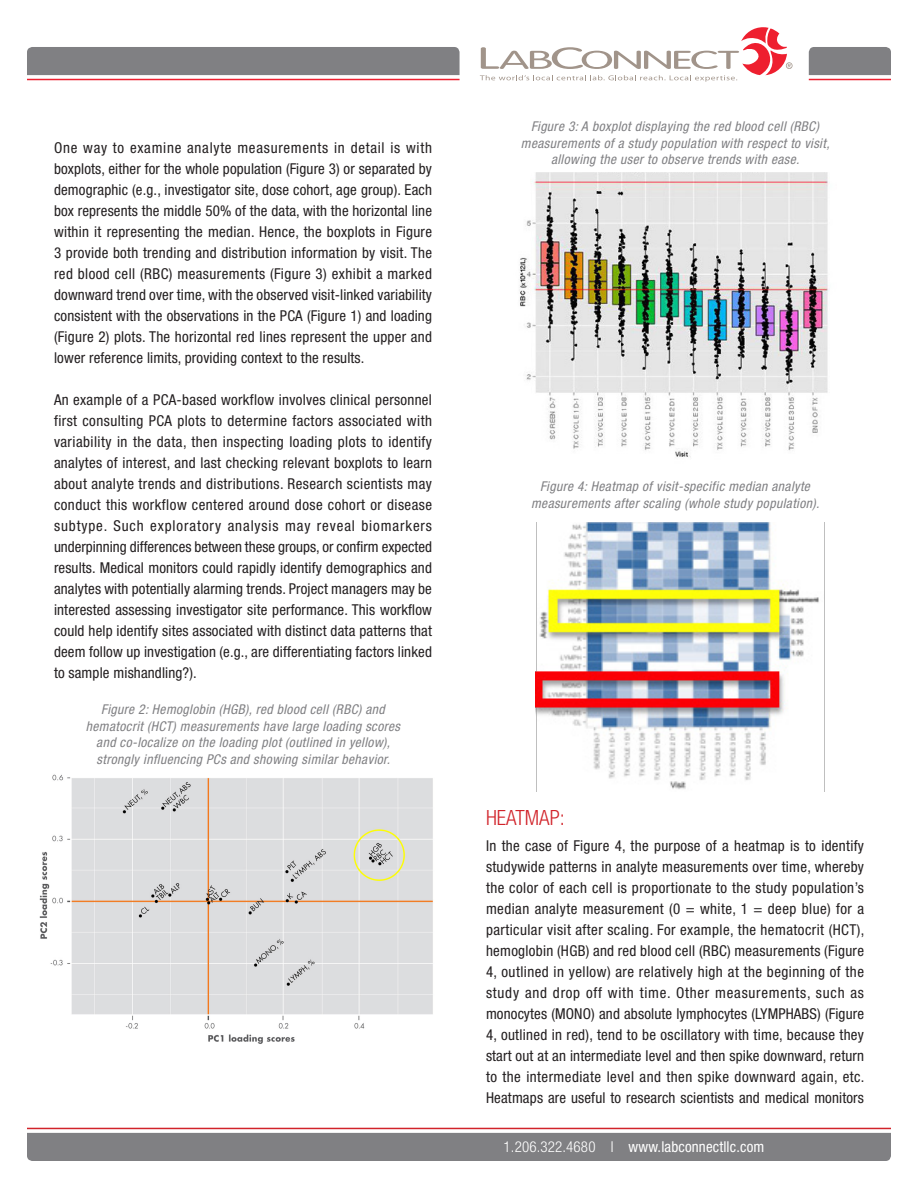
<style>
.page{position:relative;width:918px;height:1188px;background:#fff}
.page>*{position:absolute;margin:0;border:0;box-sizing:border-box;transform-origin:0 0}
.t1{font:300 condensed 21px "Helvetica Neue LT Std";color:#d1232a}
.t2{font:condensed 15px/21px "Helvetica Neue LT Std";letter-spacing:.01em;color:#231f20;text-align:justify}
.t3{font:condensed 15px "Helvetica Neue LT Std";letter-spacing:.01em;color:#fff}
.t4{font:italic condensed 13.5px/16.5px "Helvetica Neue LT Std";letter-spacing:.03em;color:#808083;text-align:center}
.s1{font-weight:300}
</style>
<div class="page">
<div style="left:27px;top:47px;width:433px;height:28px;background:#808083"></div>
<div style="left:27px;top:1133px;width:864px;height:28px;background:#808083"></div>
<div style="left:809px;top:47px;width:82px;height:28px;background:#808083"></div>
<hr style="left:27px;top:79px;width:433px;height:1px;background:#ee1f2f">
<hr style="left:27px;top:1128px;width:864px;height:1px;background:#d1232a">
<hr style="left:809px;top:79px;width:82px;height:1px;background:#ee1f2f">
<svg style="left:480px;top:27px;width:313px;height:55px"></svg>
<img style="left:39px;top:774px;width:394px;height:270px">
<img style="left:519px;top:173px;width:311px;height:284px">
<img style="left:536px;top:523px;width:289px;height:268px">
<p class="t2" style="left:54px;top:137px;width:380px">One way to examine analyte measurements in detail is with boxplots, either for the whole population (Figure 3) or separated by demographic (e.g., investigator site, dose cohort, age group). Each box represents the middle 50% of the data, with the horizontal line within it representing the median. Hence, the boxplots in Figure 3 provide both trending and distribution information by visit. The red blood cell (RBC) measurements (Figure 3) exhibit a marked downward trend over time, with the observed visit-linked variability consistent with the observations in the PCA (Figure 1) and loading (Figure 2) plots. The horizontal red lines represent the upper and lower reference limits, providing context to the results.</p>
<p class="t2" style="left:54px;top:389px;width:380px">An example of a PCA-based workflow involves clinical personnel first consulting PCA plots to determine factors associated with variability in the data, then inspecting loading plots to identify analytes of interest, and last checking relevant boxplots to learn about analyte trends and distributions. Research scientists may conduct this workflow centered around dose cohort or disease subtype. Such exploratory analysis may reveal biomarkers underpinning differences between these groups, or confirm expected results. Medical monitors could rapidly identify demographics and analytes with potentially alarming trends. Project managers may be interested assessing investigator site performance. This workflow could help identify sites associated with distinct data patterns that deem follow up investigation (e.g., are differentiating factors linked to sample mishandling?).</p>
<p class="t4" style="left:86px;top:702px;width:316px">Figure 2: Hemoglobin (HGB), red blood cell (RBC) and hematocrit (HCT) measurements have large loading scores and co-localize on the loading plot (outlined in yellow), strongly influencing PCs and showing similar behavior.</p>
<p class="t4" style="left:521px;top:118px;width:310px">Figure 3: A boxplot displaying the red blood cell (RBC) measurements of a study population with respect to visit, allowing the user to observe trends with ease.</p>
<p class="t4" style="left:531px;top:479px;width:290px">Figure 4: Heatmap of visit-specific median analyte measurements after scaling (whole study population).</p>
<p class="t1" style="left:486px;top:806px;width:80px">HEATMAP:</p>
<p class="t2" style="left:486px;top:835px;width:380px">In the case of Figure 4, the purpose of a heatmap is to identify studywide patterns in analyte measurements over time, whereby the color of each cell is proportionate to the study population’s median analyte measurement (0 = white, 1 = deep blue) for a particular visit after scaling. For example, the hematocrit (HCT), hemoglobin (HGB) and red blood cell (RBC) measurements (Figure 4, outlined in yellow) are relatively high at the beginning of the study and drop off with time. Other measurements, such as monocytes (MONO) and absolute lymphocytes (LYMPHABS) (Figure 4, outlined in red), tend to be oscillatory with time, because they start out at an intermediate level and then spike downward, return to the intermediate level and then spike downward again, etc.<br>Heatmaps are useful to research scientists and medical monitors</p>
<p class="t3" style="left:504px;top:1138px;width:262px"><span class="s1">1.206.322.4680 I</span> www.labconnectllc.com</p>
</div>
